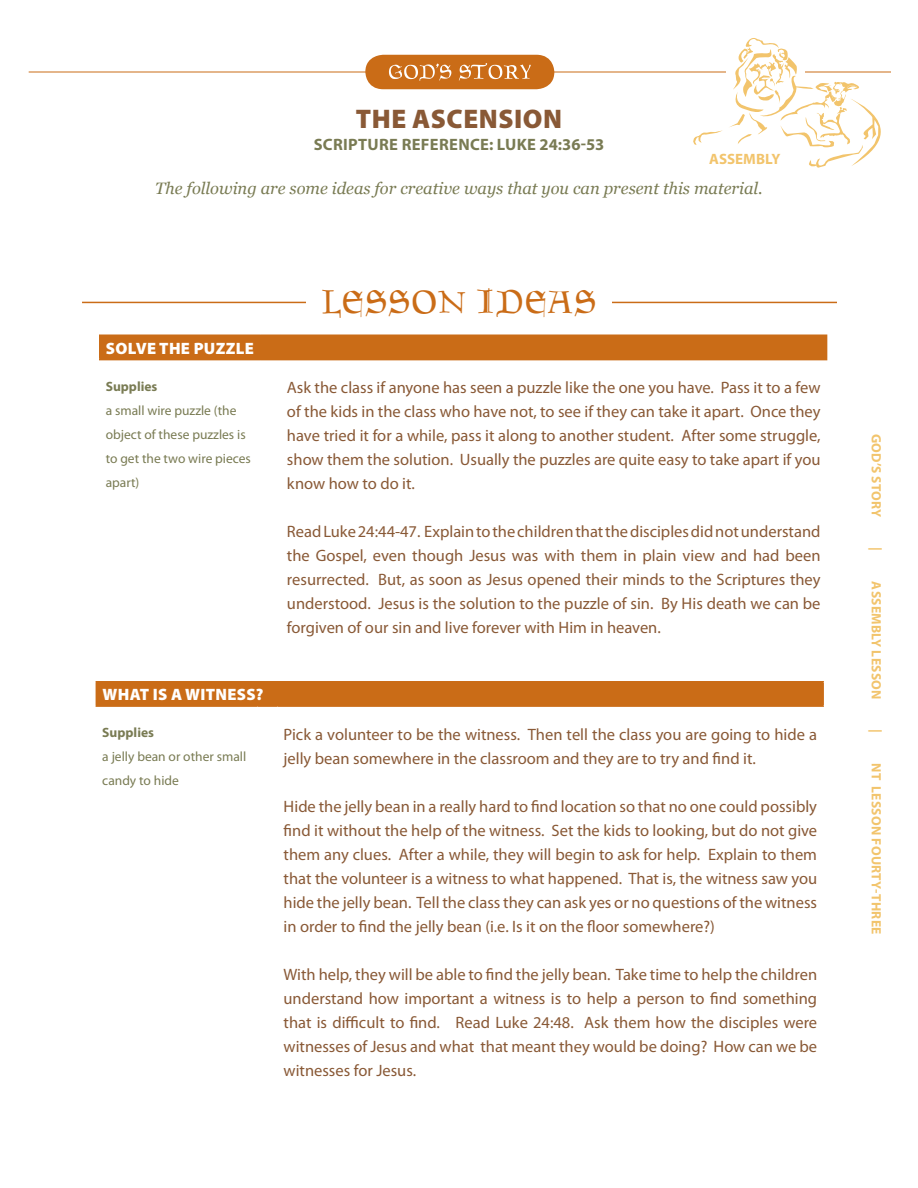
<style>
.page{position:relative;width:918px;height:1188px;background:#fff}
.page>*{position:absolute;margin:0;border:0;box-sizing:border-box;transform-origin:0 0}
.t1{font:45px "Goudament";color:#ca6c17}
.t2{font:900 27px "Myriad Pro";letter-spacing:.02em;color:#895936}
.Text{font:16.5px/24px "Myriad Pro";color:#895936;text-align:justify}
.t3{font:italic 16.5px "Georgia";color:#797b53}
.t4{font:700 16.5px "Myriad Pro";letter-spacing:.02em;color:#797b53}
.Text-2{font:900 16.5px "Myriad Pro";letter-spacing:.02em;color:#fff}
.t5{font:700 15px "Myriad Pro";color:#f2c46c}
.Supply_List{font:13.5px/24px "Myriad Pro";color:#797b53}
.t6{font:700 13.5px "Myriad Pro";letter-spacing:.02em;color:#f2c46c}
.Supply_List-2{font:700 13.5px "Myriad Pro";color:#797b53}
</style>
<div class="page">
<hr style="left:29px;top:72px;width:862px;height:1px;background:#ca6c17">
<svg style="left:365px;top:55px;width:189px;height:34px;background:#d07e34"></svg>
<svg style="left:693px;top:38px;width:198px;height:130px"></svg>
<hr style="left:82px;top:302px;width:755px;height:1px;background:#ca6c17">
<div style="left:306px;top:280px;width:306px;height:48px;background:#fff"></div>
<div style="left:100px;top:335px;width:727px;height:25px;background:#ca6c17"></div>
<hr style="left:99px;top:334px;width:162px;height:2px;background:#ca6c17">
<svg style="left:99px;top:336px;width:1px;height:23px"></svg>
<hr style="left:261px;top:334px;width:20px;height:2px;background:#ca6c17">
<hr style="left:281px;top:334px;width:546px;height:2px;background:#ca6c17">
<hr style="left:99px;top:359px;width:162px;height:1px;background:#ca6c17">
<div style="left:96px;top:682px;width:727px;height:24px;background:#ca6c17"></div>
<hr style="left:822px;top:682px;width:2px;height:23px;background:#ca6c17">
<hr style="left:96px;top:681px;width:161px;height:1px;background:#ca6c17">
<svg style="left:257px;top:681px;width:21px;height:1px"></svg>
<hr style="left:278px;top:681px;width:546px;height:1px;background:#ca6c17">
<hr style="left:96px;top:705px;width:161px;height:2px;background:#ca6c17">
<hr style="left:257px;top:705px;width:21px;height:2px;background:#ca6c17">
<hr style="left:278px;top:705px;width:546px;height:2px;background:#ca6c17">
<p class="t2" style="left:356px;top:104px;width:208px">THE ASCENSION</p>
<p class="t4" style="left:314px;top:135px;width:292px">SCRIPTURE REFERENCE: LUKE 24:36-53</p>
<p class="t3" style="left:155px;top:179px;width:609px">The following are some ideas for creative ways that you can present this material.</p>
<p class="t5" style="left:709px;top:151px;width:72px">ASSEMBLY</p>
<p class="Text-2" style="left:106px;top:339px;width:150px">SOLVE THE PUZZLE</p>
<p class="Supply_List-2" style="left:106px;top:379px;width:53px">SUPPLIES</p>
<p class="Supply_List" style="left:106px;top:398px;width:147px">a small wire puzzle (the object of these puzzles is to get the two wire pieces apart)</p>
<p class="t1" style="left:322px;top:287px;width:276px">LESSON IDEAS</p>
<p class="Text" style="left:287px;top:376px;width:535px">Ask the class if anyone has seen a puzzle like the one you have. Pass it to a few of the kids in the class who have not, to see if they can take it apart. Once they have tried it for a while, pass it along to another student. After some struggle, show them the solution. Usually the puzzles are quite easy to take apart if you know how to do it.</p>
<p class="Text" style="left:287px;top:520px;width:535px">Read Luke 24:44-47. Explain to the children that the disciples did not understand the Gospel, even though Jesus was with them in plain view and had been resurrected. But, as soon as Jesus opened their minds to the Scriptures they understood. Jesus is the solution to the puzzle of sin. By His death we can be forgiven of our sin and live forever with Him in heaven.</p>
<p class="Text-2" style="left:102px;top:685px;width:163px">WHAT IS A WITNESS?</p>
<p class="Supply_List-2" style="left:102px;top:725px;width:53px">SUPPLIES</p>
<p class="Supply_List" style="left:102px;top:745px;width:145px">a jelly bean or other small candy to hide</p>
<p class="Text" style="left:284px;top:722px;width:535px">Pick a volunteer to be the witness. Then tell the class you are going to hide a jelly bean somewhere in the classroom and they are to try and find it.</p>
<p class="Text" style="left:284px;top:794px;width:535px">Hide the jelly bean in a really hard to find location so that no one could possibly find it without the help of the witness. Set the kids to looking, but do not give them any clues. After a while, they will begin to ask for help. Explain to them that the volunteer is a witness to what happened. That is, the witness saw you hide the jelly bean. Tell the class they can ask yes or no questions of the witness in order to find the jelly bean (i.e. Is it on the floor somewhere?)</p>
<p class="Text" style="left:284px;top:962px;width:535px">With help, they will be able to find the jelly bean. Take time to help the children understand how important a witness is to help a person to find something that is difficult to find. Read Luke 24:48. Ask them how the disciples were witnesses of Jesus and what that meant they would be doing? How can we be witnesses for Jesus.</p>
<p class="t6" style="left:884px;top:434px;width:85px;rotate:90deg">GOD’S STORY</p>
<p class="t6" style="left:884px;top:547px;width:5px;rotate:90deg">|</p>
<p class="t6" style="left:884px;top:581px;width:119px;rotate:90deg">ASSEMBLY LESSON</p>
<p class="t6" style="left:884px;top:729px;width:5px;rotate:90deg">|</p>
<p class="t6" style="left:884px;top:763px;width:171px;rotate:90deg">NT LESSON FOURTY-THREE</p>
</div>
